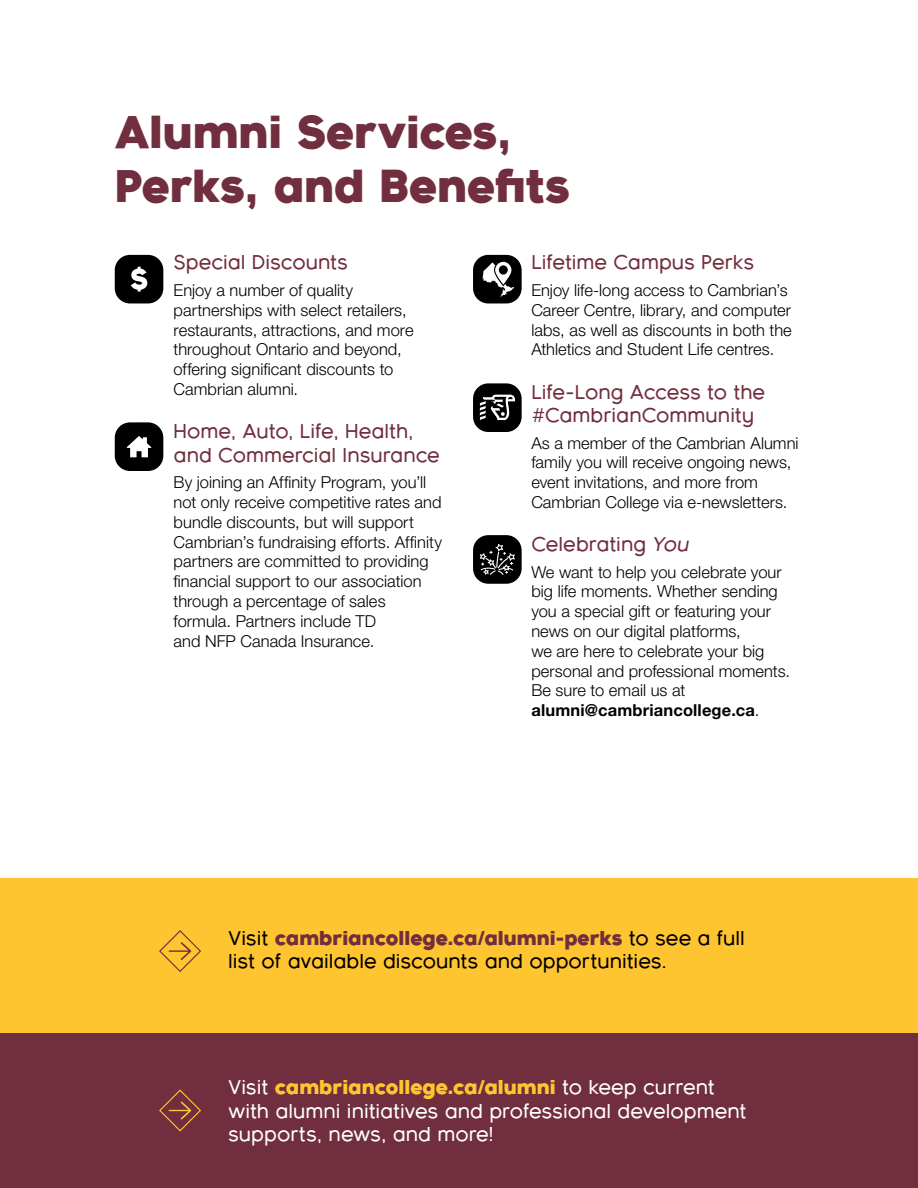
<style>
.page{position:relative;width:918px;height:1188px;background:#fff}
.page>*{position:absolute;margin:0;border:0;box-sizing:border-box;transform-origin:0 0}
.t1{font:800 45px/54px "Bambino New";color:#712e3e}
.t2{font:600 19.5px/23.4px "Bambino New";color:#712e3e}
.t3{font:600 19.5px/23.4px "Bambino New";color:#fff}
.t4{font:600 19.5px/23.4px "Bambino New";color:#000}
.t5{font:300 16.5px/19.8px "Helvetica Neue LT Std";color:#000}
.s1{font-style:italic}
.s2{font-weight:700}
.s3{font-weight:800;color:#712e3e}
.s4{font-weight:800;color:#ffc530}
</style>
<div class="page">
<div style="left:0;top:878px;width:918px;height:155px;background:#ffc530"></div>
<div style="left:0;top:1033px;width:918px;height:155px;background:#702e3e"></div>
<svg style="left:159px;top:1089px;width:42px;height:43px"></svg>
<div style="left:115px;top:255px;width:48px;height:48px;background:#000;border-radius:15px"></div>
<div style="left:115px;top:422px;width:48px;height:49px;background:#000;border-radius:15px"></div>
<svg style="left:127px;top:436px;width:24px;height:21px"></svg>
<div style="left:473px;top:255px;width:49px;height:48px;background:#000;border-radius:15px"></div>
<svg style="left:483px;top:262px;width:31px;height:35px"></svg>
<div style="left:473px;top:383px;width:49px;height:49px;background:#000;border-radius:15px"></div>
<svg style="left:480px;top:395px;width:35px;height:26px"></svg>
<div style="left:473px;top:535px;width:49px;height:49px;background:#000;border-radius:15px"></div>
<svg style="left:480px;top:544px;width:35px;height:31px"></svg>
<svg style="left:131px;top:267px;width:16px;height:25px"></svg>
<svg style="left:159px;top:930px;width:42px;height:42px"></svg>
<h1 class="t1" style="left:115px;top:101px;width:457px">Alumni Services,<br>Perks, and Benefits</h1>
<p class="t2" style="left:174px;top:249px;width:176px">Special Discounts</p>
<p class="t5" style="left:174px;top:280px;width:241px">Enjoy a number of quality partnerships with select retailers, restaurants, attractions, and more throughout Ontario and beyond, offering significant discounts to<br>Cambrian alumni.</p>
<p class="t2" style="left:174px;top:417px;width:268px">Home, Auto, Life, Health, and Commercial Insurance</p>
<p class="t5" style="left:174px;top:472px;width:270px">By joining an Affinity Program, you’ll not only receive competitive rates and bundle discounts, but will support Cambrian’s fundraising efforts. Affinity partners are committed to providing financial support to our association through a percentage of sales formula. Partners include TD<br>and NFP Canada Insurance.</p>
<p class="t2" style="left:531px;top:249px;width:225px">Lifetime Campus Perks</p>
<p class="t5" style="left:531px;top:280px;width:262px">Enjoy life-long access to Cambrian’s Career Centre, library, and computer labs, as well as discounts in both the Athletics and Student Life centres.</p>
<p class="t2" style="left:531px;top:378px;width:235px">Life-Long Access to the #CambrianCommunity</p>
<p class="t5" style="left:531px;top:432px;width:269px">As a member of the Cambrian Alumni family you will receive ongoing news, event invitations, and more from Cambrian College via e-newsletters.</p>
<p class="t2" style="left:531px;top:530px;width:160px">Celebrating <span class="s1">You</span></p>
<p class="t5" style="left:531px;top:562px;width:260px">We want to help you celebrate your big life moments. Whether sending you a special gift or featuring your news on our digital platforms,<br>we are here to celebrate your big personal and professional moments.<br>Be sure to email us at <span class="s2">alumni@cambriancollege.ca</span>.</p>
<p class="t4" style="left:228px;top:924px;width:518px">Visit <span class="s3">cambriancollege.ca/alumni-perks</span> to see a full list of available discounts and opportunities.</p>
<p class="t3" style="left:228px;top:1074px;width:520px">Visit <span class="s4">cambriancollege.ca/alumni</span> to keep current with alumni initiatives and professional development supports, news, and more!</p>
</div>
